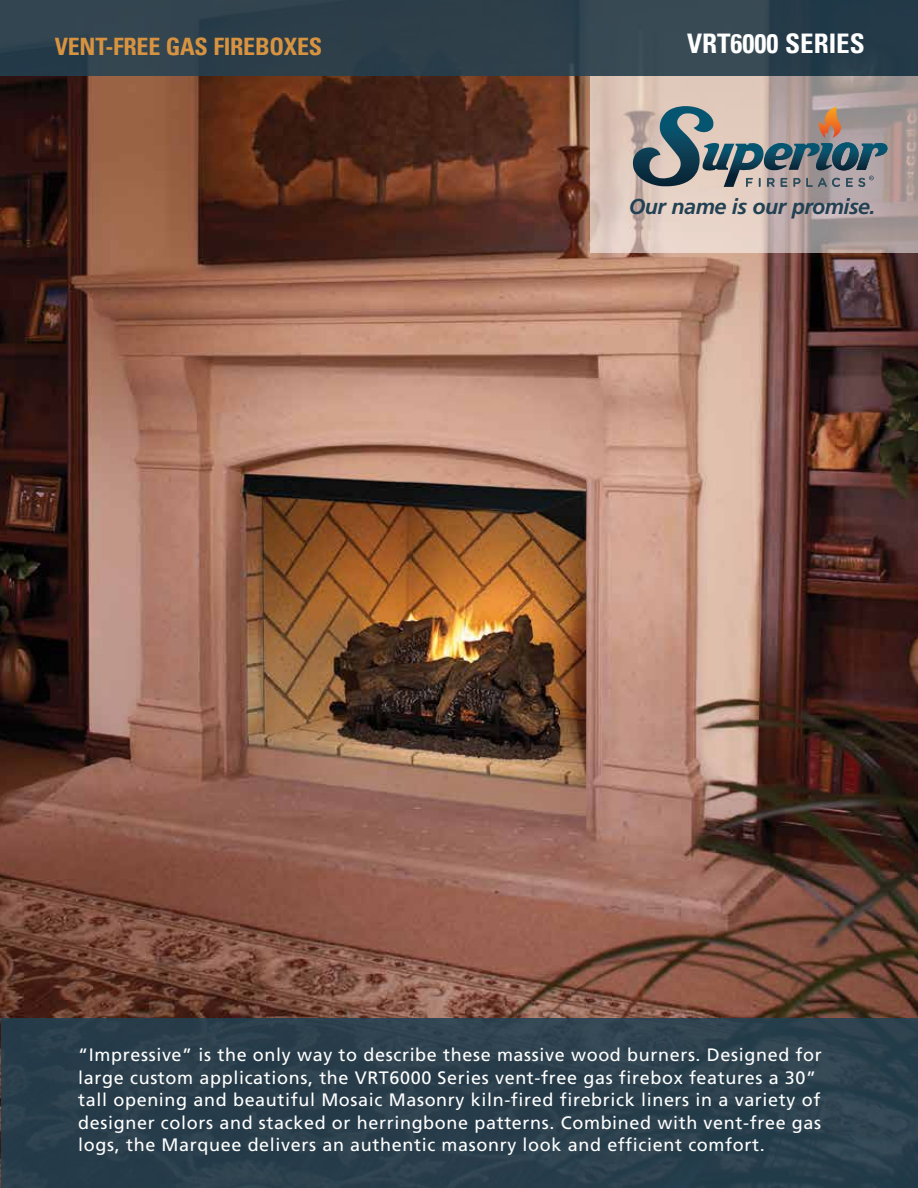
<style>
.page{position:relative;width:918px;height:1188px;background:#fff}
.page>*{position:absolute;margin:0;border:0;box-sizing:border-box;transform-origin:0 0}
.t1{font:27px "Univers Com 67 Bold Cond";color:#fff}
.t2{font:24px "Univers Com 67 Bold Cond";letter-spacing:-.01em;color:#d89341}
.t3{font:italic 700 21.6px "Frutiger LT Std";letter-spacing:-.025em;color:#224153}
.t4{font:18px/22.5px "Frutiger LT Std";letter-spacing:.035em;color:#fff}
</style>
<div class="page">
<img style="left:0;top:76px;width:918px;height:1112px">
<div style="left:1px;top:1018px;width:917px;height:170px;background:#293e4b"></div>
<div style="left:0;top:0;width:918px;height:76px;background:#2e3f4a"></div>
<svg style="left:590px;top:76px;width:328px;height:177px;background:#c8b5ae"></svg>
<svg style="left:633px;top:106px;width:254px;height:81px;background:#8a8d8f"></svg>
<h2 class="t2" style="left:55px;top:32px;width:269px">VENT-FREE GAS FIREBOXES</h2>
<h1 class="t1" style="left:687px;top:27px;width:179px">VRT6000 SERIES</h1>
<p class="t3" style="left:629px;top:193px;width:248px">Our name is our promise.</p>
<p class="t4" style="left:78px;top:1044px;width:745px">“Impressive” is the only way to describe these massive wood burners. Designed for large custom applications, the VRT6000 Series vent-free gas firebox features a 30” tall opening and beautiful Mosaic Masonry kiln-fired firebrick liners in a variety of designer colors and stacked or herringbone patterns. Combined with vent-free gas logs, the Marquee delivers an authentic masonry look and efficient comfort.</p>
</div>
